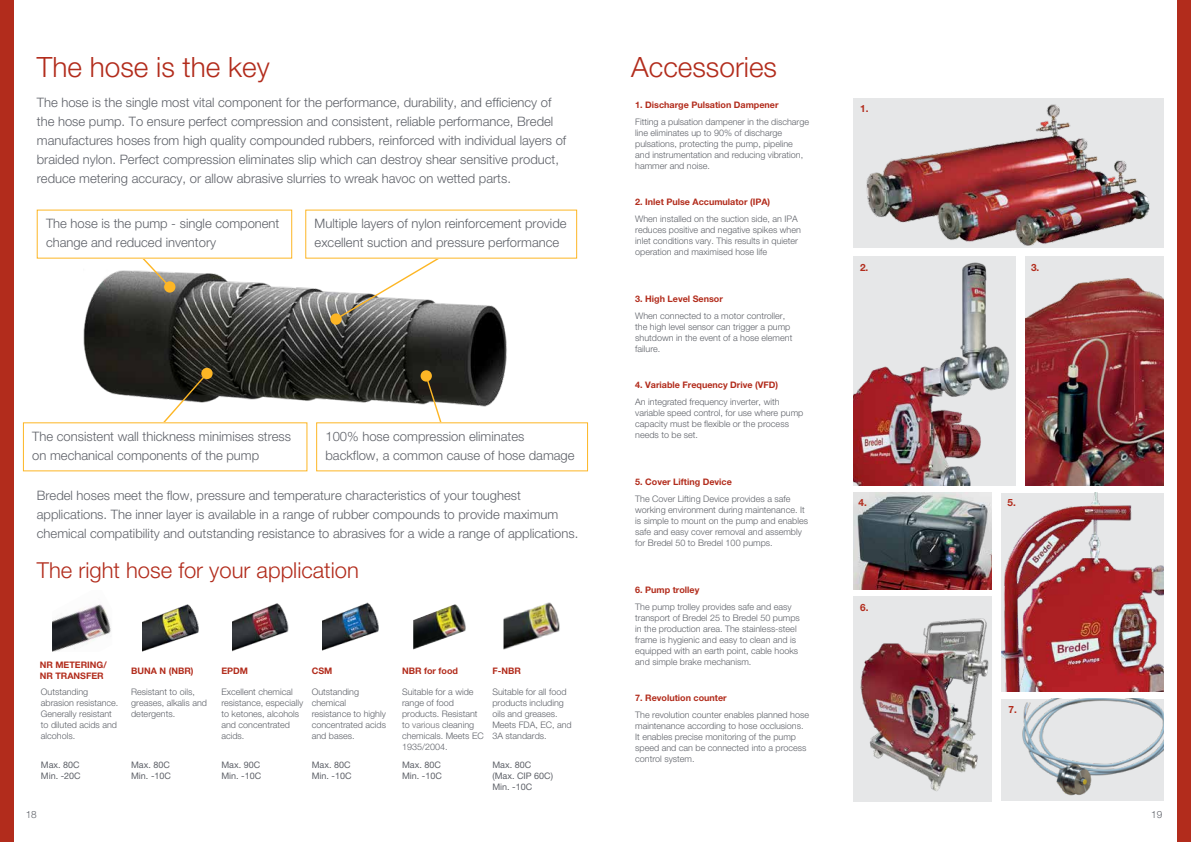
<style>
.page{position:relative;width:1191px;height:842px;background:#fff}
.page>*{position:absolute;margin:0;border:0;box-sizing:border-box;transform-origin:0 0}
.t1{font:300 28px "Helvetica Neue LT Std";color:#b22c1c}
.t2{font:300 22px "Helvetica Neue LT Std";color:#b22c1c}
.t3{font:300 13px/19px "Helvetica Neue LT Std";color:#5e6168}
.t4{font:700 10px "Helvetica Neue LT Std";color:#b22c1c}
.t5{font:300 10px "Helvetica Neue LT Std";color:#5e6168}
.t6{font:300 9px/11px "Helvetica Neue LT Std";color:#5e6168}
.t7{font:700 9px/11px "Helvetica Neue LT Std";color:#b22c1c}
.t8{font:9px/10.8px "Helvetica Neue LT Std";color:#5e6168}
.s1{color:#6d6e71}
</style>
<div class="page">
<div style="left:0;top:0;width:14px;height:842px;background:#b22c1c"></div>
<div style="left:1176px;top:0;width:15px;height:842px;background:#b22c1c"></div>
<img style="left:84px;top:245px;width:433px;height:190px">
<svg style="left:140px;top:258px;width:32px;height:31px"></svg>
<div style="left:164px;top:281px;width:11px;height:12px;background:#fdb625;border-radius:50%"></div>
<svg style="left:334px;top:258px;width:109px;height:63px"></svg>
<div style="left:330px;top:313px;width:12px;height:12px;background:#fdb625;border-radius:50%"></div>
<svg style="left:161px;top:371px;width:48px;height:51px"></svg>
<div style="left:201px;top:368px;width:12px;height:11px;background:#fdb625;border-radius:50%"></div>
<svg style="left:424px;top:374px;width:19px;height:48px"></svg>
<div style="left:420px;top:370px;width:12px;height:12px;background:#fdb625;border-radius:50%"></div>
<div style="left:37px;top:210px;width:255px;height:48px;background:#fff"></div>
<div style="left:306px;top:210px;width:270px;height:48px;background:#fff"></div>
<div style="left:23px;top:423px;width:284px;height:48px;background:#fff"></div>
<div style="left:317px;top:423px;width:270px;height:48px;background:#fff"></div>
<img style="left:52px;top:604px;width:59px;height:48px">
<img style="left:142px;top:604px;width:57px;height:48px">
<img style="left:233px;top:603px;width:56px;height:48px">
<img style="left:323px;top:602px;width:56px;height:49px">
<svg style="left:413px;top:604px;width:53px;height:46px"></svg>
<img style="left:414px;top:604px;width:41px;height:16px">
<img style="left:503px;top:602px;width:57px;height:48px">
<div style="left:853px;top:98px;width:310px;height:150px;background:#e6e7e8"></div>
<img style="left:866px;top:104px;width:284px;height:142px">
<img style="left:853px;top:256px;width:163px;height:229px">
<div style="left:1025px;top:256px;width:138px;height:229px;background:#e6e7e8"></div>
<img style="left:1025px;top:278px;width:138px;height:207px">
<img style="left:853px;top:492px;width:138px;height:97px">
<img style="left:1001px;top:493px;width:162px;height:198px">
<div style="left:853px;top:596px;width:138px;height:205px;background:#e6e7e8"></div>
<img style="left:860px;top:618px;width:129px;height:173px">
<img style="left:1001px;top:699px;width:162px;height:102px">
<h1 class="t1" style="left:37px;top:50px;width:234px">The hose is the key</h1>
<p class="t3" style="left:37px;top:92px;width:531px">The hose is the single most vital component for the performance, durability, and efficiency of the hose pump. To ensure perfect compression and consistent, reliable performance, Bredel manufactures hoses from high quality compounded rubbers, reinforced with individual layers of braided nylon. Perfect compression eliminates slip which can destroy shear sensitive product, reduce metering accuracy, or allow abrasive slurries to wreak havoc on wetted parts.</p>
<h3 class="t3" style="left:46px;top:214px;width:235px">The hose is the pump - single component change and reduced inventory</h3>
<h3 class="t3" style="left:315px;top:214px;width:253px">Multiple layers of nylon reinforcement provide excellent suction and pressure performance</h3>
<h3 class="t3" style="left:32px;top:427px;width:260px">The consistent wall thickness minimises stress on mechanical components of the pump</h3>
<h3 class="t3" style="left:325px;top:427px;width:251px">100% hose compression eliminates backflow, a common cause of hose damage</h3>
<p class="t3" style="left:37px;top:486px;width:543px">Bredel hoses meet the flow, pressure and temperature characteristics of your toughest applications. The inner layer is available in a range of rubber compounds to provide maximum chemical compatibility and outstanding resistance to abrasives for a wide a range of applications.</p>
<h2 class="t2" style="left:37px;top:556px;width:323px">The right hose for your application</h2>
<p class="t7" style="left:40px;top:659px;width:68px">NR METERING/<br>NR TRANSFER</p>
<p class="t7" style="left:131px;top:665px;width:64px">BUNA N (NBR)</p>
<p class="t7" style="left:221px;top:665px;width:28px">EPDM</p>
<p class="t7" style="left:312px;top:665px;width:22px">CSM</p>
<p class="t7" style="left:402px;top:665px;width:57px">NBR for food</p>
<p class="t7" style="left:492px;top:665px;width:30px">F-NBR</p>
<p class="t6" style="left:41px;top:686px;width:79px">Outstanding abrasion resistance.<br>Generally resistant to diluted acids and alcohols.</p>
<p class="t6" style="left:131px;top:686px;width:77px">Resistant to oils, greases, alkalis and detergents.</p>
<p class="t6" style="left:221px;top:686px;width:83px">Excellent chemical resistance, especially to ketones, alcohols and concentrated acids.</p>
<p class="t6" style="left:312px;top:686px;width:76px">Outstanding chemical resistance to highly concentrated acids and bases.</p>
<p class="t6" style="left:402px;top:686px;width:83px">Suitable for a wide range of food products. Resistant to <span class="s1">various</span> cleaning chemicals. Meets EC<br>1935/2004.</p>
<p class="t6" style="left:492px;top:686px;width:81px">Suitable for all food products including oils and greases.<br>Meets FDA, EC, and<br>3A standards.</p>
<p class="t8" style="left:41px;top:760px;width:41px">Max. 80C<br>Min. -20C</p>
<p class="t8" style="left:131px;top:760px;width:41px">Max. 80C<br>Min. -10C</p>
<p class="t8" style="left:221px;top:760px;width:41px">Max. 90C<br>Min. -10C</p>
<p class="t8" style="left:312px;top:760px;width:41px">Max. 80C<br>Min. -10C</p>
<p class="t8" style="left:402px;top:760px;width:41px">Max. 80C<br>Min. -10C</p>
<p class="t8" style="left:492px;top:760px;width:62px">Max. 80C (Max. CIP 60C)<br>Min. -10C</p>
<h1 class="t1" style="left:631px;top:50px;width:147px">Accessories</h1>
<p class="t7" style="left:635px;top:99px;width:145px">1. Discharge Pulsation Dampener</p>
<p class="t6" style="left:635px;top:116px;width:175px">Fitting a pulsation dampener in the discharge line eliminates up to 90% of discharge pulsations, protecting the pump, pipeline and instrumentation and reducing vibration, hammer and noise.</p>
<p class="t7" style="left:635px;top:196px;width:136px">2. Inlet Pulse Accumulator (IPA)</p>
<p class="t6" style="left:635px;top:213px;width:167px">When installed on the suction side, an IPA reduces positive and negative spikes when inlet conditions vary. This results in quieter operation and maximised hose life</p>
<p class="t7" style="left:635px;top:293px;width:89px">3. High Level Sensor</p>
<p class="t6" style="left:635px;top:310px;width:159px">When connected to a motor controller, the high level sensor can trigger a pump shutdown in the event of a hose element failure.</p>
<p class="t7" style="left:635px;top:379px;width:144px">4. Variable Frequency Drive (VFD)</p>
<p class="t6" style="left:635px;top:396px;width:170px">An integrated frequency inverter, with variable speed control, for use where pump capacity must be flexible or the process needs to be set.</p>
<p class="t7" style="left:635px;top:476px;width:98px">5. Cover Lifting Device</p>
<p class="t6" style="left:635px;top:493px;width:174px">The Cover Lifting Device provides a safe working environment during maintenance. It is simple to mount on the pump and enables safe and easy cover removal and assembly for Bredel 50 to Bredel 100 pumps.</p>
<p class="t7" style="left:635px;top:584px;width:66px">6. Pump trolley</p>
<p class="t6" style="left:635px;top:601px;width:166px">The pump trolley provides safe and easy transport of Bredel 25 to Bredel 50 pumps in the production area. The stainless-steel frame is hygienic and easy to clean and is equipped with an earth point, cable hooks and simple brake mechanism.</p>
<p class="t7" style="left:635px;top:692px;width:93px">7. Revolution counter</p>
<p class="t6" style="left:635px;top:709px;width:175px">The revolution counter enables planned hose maintenance according to hose occlusions.<br>It enables precise monitoring of the pump speed and can be connected into a process control system.</p>
<p class="t4" style="left:860px;top:102px;width:10px">1.</p>
<p class="t4" style="left:860px;top:261px;width:10px">2.</p>
<p class="t4" style="left:1031px;top:261px;width:10px">3.</p>
<p class="t4" style="left:858px;top:496px;width:10px">4.</p>
<p class="t4" style="left:1007px;top:496px;width:10px">5.</p>
<p class="t4" style="left:860px;top:601px;width:10px">6.</p>
<p class="t4" style="left:1008px;top:703px;width:10px">7.</p>
<p class="t5" style="left:26px;top:808px;width:13px">18</p>
<p class="t5" style="left:1151px;top:808px;width:13px">19</p>
</div>
